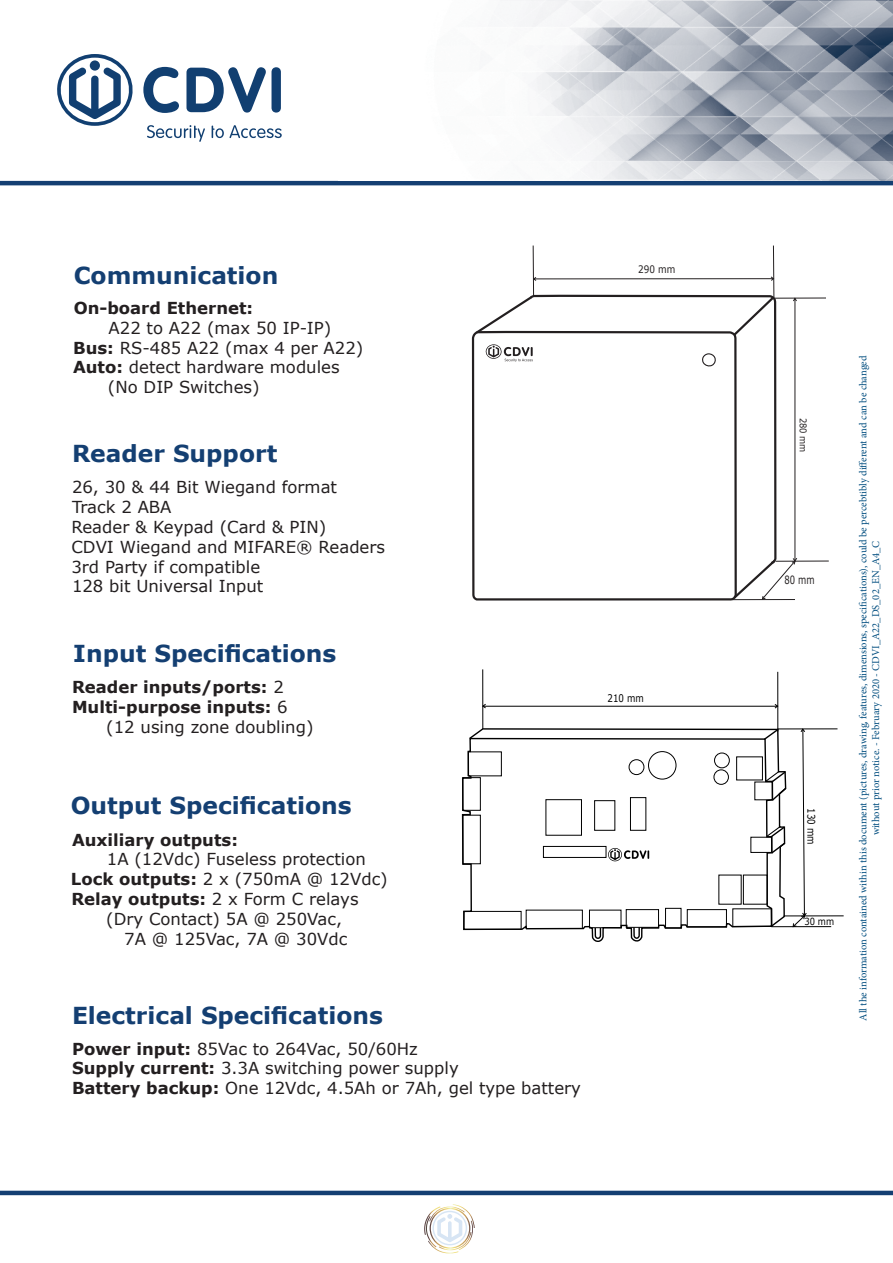
<style>
.page{position:relative;width:893px;height:1263px;background:#fff}
.page>*{position:absolute;margin:0;border:0;box-sizing:border-box;transform-origin:0 0}
.t1{font:700 23.4px "Verdana";color:#143f72}
.t2{font:16.5px "Verdana";color:#231f20}
.t3{font:700 16.5px "Verdana";color:#231f20}
.t4{font:11.4px "Verdana";color:#231f20;scale:.74 1}
.t5{font:10.5px/12.6px "Minion Pro";color:#014d7f;text-align:center}
.t6{font:10.5px "Verdana";color:#000;scale:.82 1}
.t7{font:10.35px "Verdana";color:#231f20;scale:.85 1}
.t8{font:9.75px "Verdana";color:#000;scale:.85 1}
.t9{font:9.3px "Verdana";color:#231f20;scale:.89 1}
.s1{font-weight:700}
.s2{font-weight:400}
</style>
<div class="page">
<hr style="left:0;top:1191px;width:893px;height:4px;background:#143f72">
<svg style="left:57px;top:54px;width:76px;height:72px"></svg>
<svg style="left:147px;top:125px;width:58px;height:17px"></svg>
<svg style="left:212px;top:125px;width:70px;height:13px"></svg>
<svg style="left:143px;top:67px;width:36px;height:46px"></svg>
<svg style="left:186px;top:67px;width:80px;height:46px"></svg>
<div style="left:272px;top:67px;width:9px;height:46px;background:#113f71;border-radius:5px"></div>
<hr style="left:0;top:181px;width:893px;height:4px;background:#143f72">
<svg style="left:461px;top:750px;width:221px;height:192px"></svg>
<div style="left:526px;top:910px;width:57px;height:19px;border:1px solid #000"></div>
<div style="left:463px;top:911px;width:58px;height:19px;border:1px solid #000"></div>
<div style="left:462px;top:777px;width:19px;height:34px;border:1px solid #000"></div>
<svg style="left:632px;top:928px;width:9px;height:12px"></svg>
<svg style="left:594px;top:928px;width:8px;height:12px"></svg>
<svg style="left:468px;top:728px;width:319px;height:200px"></svg>
<hr style="left:483px;top:706px;width:295px;height:1px;background:#000">
<svg style="left:482px;top:669px;width:4px;height:60px"></svg>
<svg style="left:762px;top:671px;width:82px;height:256px"></svg>
<svg style="left:471px;top:333px;width:260px;height:268px"></svg>
<svg style="left:528px;top:338px;width:249px;height:228px"></svg>
<svg style="left:701px;top:353px;width:16px;height:15px"></svg>
<hr style="left:795px;top:298px;width:1px;height:263px;background:#231f20">
<svg style="left:474px;top:245px;width:352px;height:93px"></svg>
<svg style="left:731px;top:557px;width:98px;height:44px"></svg>
<svg style="left:485px;top:344px;width:48px;height:18px"></svg>
<img style="left:501px;top:0;width:392px;height:181px">
<svg style="left:424px;top:1204px;width:51px;height:49px"></svg>
<p class="t1" style="left:74px;top:260px;width:206px">Communication</p>
<p class="t3" style="left:74px;top:297px;width:181px">On-board Ethernet:</p>
<p class="t2" style="left:109px;top:317px;width:224px">A22 to A22 (max 50 IP-IP)</p>
<p class="t2" style="left:73px;top:337px;width:292px"><span class="s1">Bus:</span> RS-485 A22 (max 4 per A22)</p>
<p class="t2" style="left:73px;top:357px;width:268px"><span class="s1">Auto:</span> detect hardware modules</p>
<p class="t2" style="left:108px;top:377px;width:153px">(No DIP Switches)</p>
<p class="t1" style="left:72px;top:439px;width:207px">Reader Support</p>
<p class="t2" style="left:72px;top:477px;width:267px">26, 30 &amp; 44 Bit Wiegand format</p>
<p class="t2" style="left:72px;top:497px;width:101px">Track 2 ABA</p>
<p class="t2" style="left:71px;top:516px;width:256px">Reader &amp; Keypad (Card &amp; PIN)</p>
<p class="t2" style="left:71px;top:536px;width:315px">CDVI Wiegand and MIFARE® Readers</p>
<p class="t2" style="left:71px;top:556px;width:190px">3rd Party if compatible</p>
<p class="t2" style="left:72px;top:576px;width:193px">128 bit Universal Input</p>
<p class="t1" style="left:73px;top:638px;width:265px">Input Specifications</p>
<p class="t3" style="left:72px;top:676px;width:213px">Reader inputs/ports: <span class="s2">2</span></p>
<p class="t3" style="left:72px;top:696px;width:217px">Multi-purpose inputs: <span class="s2">6</span></p>
<p class="t2" style="left:106px;top:716px;width:209px">(12 using zone doubling)</p>
<p class="t1" style="left:71px;top:791px;width:282px">Output Specifications</p>
<p class="t3" style="left:72px;top:829px;width:167px">Auxiliary outputs:</p>
<p class="t2" style="left:107px;top:849px;width:261px">1A (12Vdc) Fuseless protection</p>
<p class="t2" style="left:71px;top:869px;width:318px"><span class="s1">Lock outputs:</span> 2 x (750mA @ 12Vdc)</p>
<p class="t3" style="left:71px;top:888px;width:289px">Relay outputs: <span class="s2">2 x Form C relays</span></p>
<p class="t2" style="left:106px;top:908px;width:237px">(Dry Contact) 5A @ 250Vac,</p>
<p class="t2" style="left:124px;top:928px;width:225px">7A @ 125Vac, 7A @ 30Vdc</p>
<p class="t1" style="left:72px;top:1000px;width:312px">Electrical Specifications</p>
<p class="t2" style="left:72px;top:1038px;width:347px"><span class="s1">Power input:</span> 85Vac to 264Vac, 50/60Hz</p>
<p class="t2" style="left:72px;top:1058px;width:388px"><span class="s1">Supply current:</span> 3.3A switching power supply</p>
<p class="t2" style="left:72px;top:1078px;width:510px"><span class="s1">Battery backup:</span> One 12Vdc, 4.5Ah or 7Ah, gel type battery</p>
<p class="t7" style="left:638px;top:263px;width:45px">290 mm</p>
<p class="t6" style="left:607px;top:692px;width:46px">210 mm</p>
<p class="t9" style="left:809px;top:417px;width:41px;rotate:90deg">280 mm</p>
<p class="t4" style="left:785px;top:573px;width:42px">80 mm</p>
<p class="t6" style="left:818px;top:808px;width:46px;rotate:90deg">130 mm</p>
<p class="t8" style="left:804px;top:915px;width:36px">30 mm</p>
<p class="t5" style="left:857px;top:1020px;width:667px;rotate:-90deg">All the information contained within this document (pictures, drawing, features, dimensions, specifications), could be percebtibly different and can be changed without prior notice. - February 2020 - CDVI_A22_DS_02_EN_A4_C</p>
</div>
